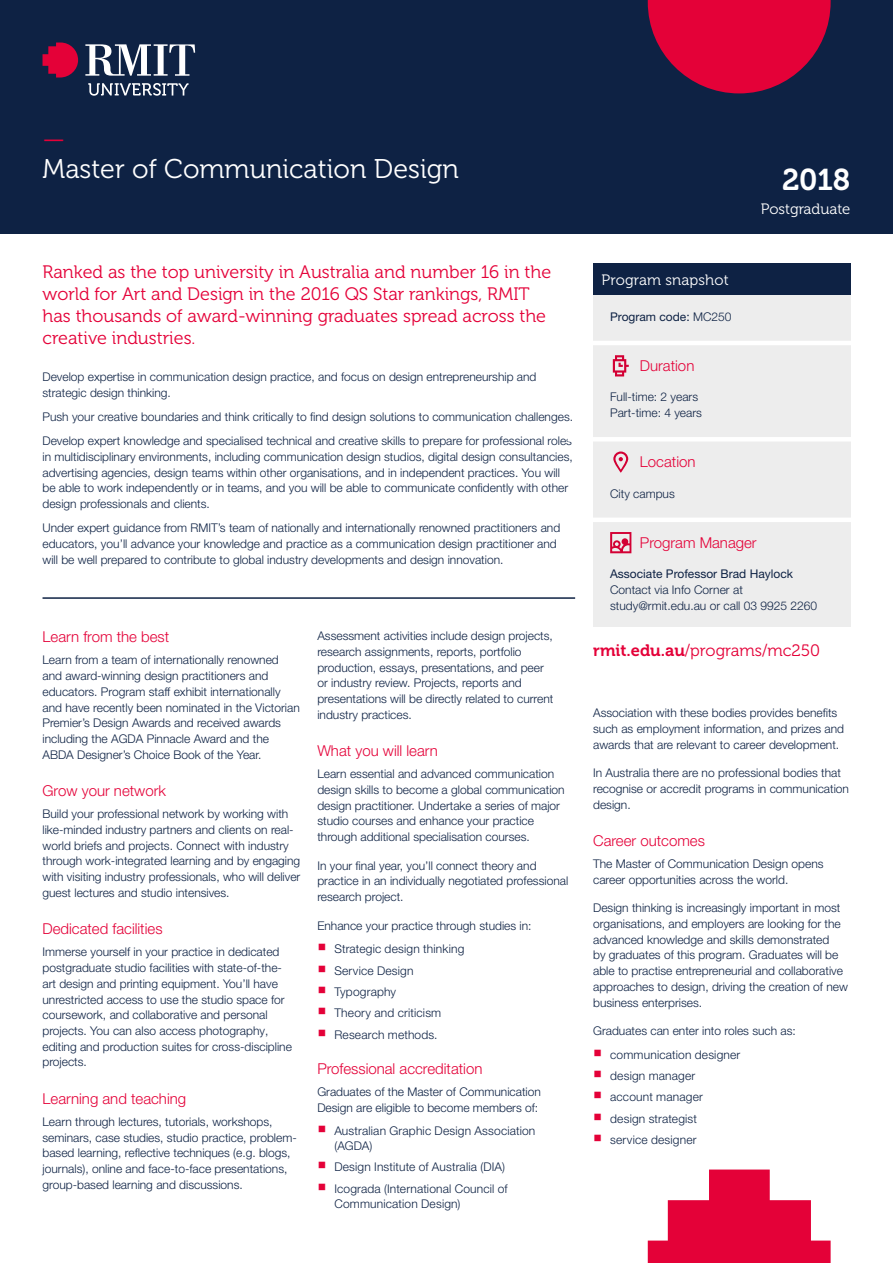
<style>
.page{position:relative;width:893px;height:1263px;background:#fff}
.page>*{position:absolute;margin:0;border:0;box-sizing:border-box;transform-origin:0 0}
.t1{font:30px "Museo 700";color:#fff}
.t2{font:27px "Museo 300";color:#fff}
.t3{font:27px "Museo 300";color:#e40138}
.t4{font:18px/21.8px "Museo 300";color:#e40138}
.t5{font:16.5px "Museo 300";color:#e40138}
.t6{font:300 15px "Helvetica Neue LT Pro";color:#e40138}
.t7{font:15px "Museo 300";color:#fff}
.t8{font:300 12px/15.8px "Helvetica Neue LT Pro";color:#0e2244}
.t9{font:12px "Helvetica Neue LT Pro";color:#0e2244}
.s1{color:#e40138}
.s2{font-weight:300}
.s3{font-family:"Museo 700"}
</style>
<div class="page">
<div style="left:0;top:0;width:893px;height:234px;background:#0e2244"></div>
<svg style="left:43px;top:43px;width:35px;height:35px"></svg>
<svg style="left:85px;top:44px;width:110px;height:32px"></svg>
<svg style="left:88px;top:83px;width:101px;height:13px"></svg>
<svg style="left:648px;top:1169px;width:183px;height:94px"></svg>
<svg style="left:648px;top:0;width:183px;height:93px"></svg>
<hr style="left:43px;top:597px;width:532px;height:2px;background:#0e2244">
<div style="left:593px;top:295px;width:257px;height:332px;background:#ededed"></div>
<hr style="left:568px;top:341px;width:308px;height:4px;background:#fff">
<hr style="left:568px;top:437px;width:308px;height:4px;background:#fff">
<hr style="left:568px;top:518px;width:308px;height:4px;background:#fff">
<svg style="left:613px;top:355px;width:16px;height:21px"></svg>
<svg style="left:613px;top:451px;width:15px;height:22px"></svg>
<svg style="left:610px;top:532px;width:21px;height:21px"></svg>
<div style="left:593px;top:264px;width:257px;height:31px;background:#0e2244"></div>
<h2 class="t3" style="left:43px;top:124px;width:24px">—</h2>
<h2 class="t2" style="left:43px;top:154px;width:418px">Master of Communication Design</h2>
<h3 class="t4" style="left:43px;top:262px;width:510px">Ranked as the top university in Australia and number 16 in the world for Art and Design in the 2016 QS Star rankings, RMIT has thousands of award-winning graduates spread across the creative industries.</h3>
<p class="t8" style="left:43px;top:368px;width:495px">Develop expertise in communication design practice, and focus on design entrepreneurship and strategic design thinking.</p>
<p class="t8" style="left:43px;top:404px;width:532px;line-height:24.3px">Push your creative boundaries and think critically to find design solutions to communication challenges.<br>Develop expert knowledge and specialised technical and creative skills to prepare for professional roles</p>
<p class="t8" style="left:43px;top:448px;width:532px">in multidisciplinary environments, including communication design studios, digital design consultancies, advertising agencies, design teams within other organisations, and in independent practices. You will be able to work independently or in teams, and you will be able to communicate confidently with other design professionals and clients.</p>
<p class="t8" style="left:43px;top:520px;width:519px">Under expert guidance from RMIT’s team of nationally and internationally renowned practitioners and educators, you’ll advance your knowledge and practice as a communication design practitioner and will be well prepared to contribute to global industry developments and design innovation.</p>
<p class="t6" style="left:43px;top:628px;width:128px">Learn from the best</p>
<p class="t8" style="left:43px;top:652px;width:259px">Learn from a team of internationally renowned and award-winning design practitioners and educators. Program staff exhibit internationally and have recently been nominated in the Victorian Premier’s Design Awards and received awards including the AGDA Pinnacle Award and the ABDA Designer’s Choice Book of the Year.</p>
<p class="t6" style="left:43px;top:782px;width:125px">Grow your network</p>
<p class="t8" style="left:43px;top:806px;width:259px">Build your professional network by working with like-minded industry partners and clients on real&shy;world briefs and projects. Connect with industry through work-integrated learning and by engaging with visiting industry professionals, who will deliver guest lectures and studio intensives.</p>
<p class="t6" style="left:43px;top:920px;width:122px">Dedicated facilities</p>
<p class="t8" style="left:43px;top:944px;width:251px">Immerse yourself in your practice in dedicated postgraduate studio facilities with state-of-the&shy;art design and printing equipment. You’ll have unrestricted access to use the studio space for coursework, and collaborative and personal projects. You can also access photography, editing and production suites for cross-discipline projects.</p>
<p class="t6" style="left:43px;top:1089px;width:145px">Learning and teaching</p>
<p class="t8" style="left:43px;top:1113px;width:256px">Learn through lectures, tutorials, workshops, seminars, case studies, studio practice, problem&shy;based learning, reflective techniques (e.g. blogs, journals), online and face-to-face presentations, group-based learning and discussions.</p>
<p class="t8" style="left:317px;top:628px;width:238px">Assessment activities include design projects, research assignments, reports, portfolio production, essays, presentations, and peer or industry review. Projects, reports and presentations will be directly related to current industry practices.</p>
<p class="t6" style="left:317px;top:741px;width:122px">What you will learn</p>
<p class="t8" style="left:317px;top:766px;width:249px">Learn essential and advanced communication design skills to become a global communication design practitioner. Undertake a series of major studio courses and enhance your practice through additional specialisation courses.</p>
<p class="t8" style="left:317px;top:857px;width:252px">In your final year, you’ll connect theory and practice in an individually negotiated professional research project.</p>
<p class="t8" style="left:317px;top:917px;width:216px">Enhance your practice through studies in:</p>
<p class="t8" style="left:317px;top:941px;width:148px"><span class="s1">○</span> Strategic design thinking</p>
<p class="t8" style="left:317px;top:962px;width:98px"><span class="s1">○</span> Service Design</p>
<p class="t8" style="left:317px;top:983px;width:80px"><span class="s1">○</span> Typography</p>
<p class="t8" style="left:317px;top:1005px;width:125px"><span class="s1">○</span> Theory and criticism</p>
<p class="t8" style="left:317px;top:1026px;width:122px"><span class="s1">○</span> Research methods.</p>
<p class="t6" style="left:317px;top:1059px;width:167px">Professional accreditation</p>
<p class="t8" style="left:317px;top:1083px;width:225px">Graduates of the Master of Communication<br>Design are eligible to become members of:</p>
<p class="t8" style="left:334px;top:1123px;width:203px;line-height:15px;text-indent:-17px"><span class="s1">○</span> Australian Graphic Design Association (AGDA)</p>
<p class="t8" style="left:317px;top:1159px;width:189px"><span class="s1">○</span> Design Institute of Australia (DIA)</p>
<p class="t8" style="left:334px;top:1181px;width:175px;line-height:15px;text-indent:-17px"><span class="s1">○</span> Icograda (International Council of<br>Communication Design)</p>
<p class="t7" style="left:602px;top:272px;width:129px">Program snapshot</p>
<h1 class="t1" style="left:782px;top:163px;width:70px">2018</h1>
<p class="t7" style="left:761px;top:201px;width:91px">Postgraduate</p>
<p class="t9" style="left:610px;top:309px;width:123px">Program code: <span class="s2">MC250</span></p>
<p class="t6" style="left:640px;top:356px;width:56px">Duration</p>
<p class="t8" style="left:610px;top:389px;width:93px">Full-time: 2 years<br>Part-time: 4 years</p>
<p class="t6" style="left:640px;top:452px;width:57px">Location</p>
<p class="t8" style="left:610px;top:485px;width:66px">City campus</p>
<p class="t6" style="left:640px;top:533px;width:118px">Program Manager</p>
<p class="t9" style="left:610px;top:567px;width:184px">Associate Professor Brad Haylock</p>
<p class="t8" style="left:610px;top:581px;width:209px">Contact via Info Corner at study@rmit.edu.au or call 03 9925 2260</p>
<h3 class="t5" style="left:593px;top:641px;width:228px"><span class="s3">rmit.edu.au</span>/programs/mc250</h3>
<p class="t8" style="left:593px;top:705px;width:252px">Association with these bodies provides benefits such as employment information, and prizes and awards that are relevant to career development.</p>
<p class="t8" style="left:593px;top:765px;width:257px">In Australia there are no professional bodies that recognise or accredit programs in communication design.</p>
<p class="t6" style="left:593px;top:831px;width:113px">Career outcomes</p>
<p class="t8" style="left:593px;top:855px;width:232px">The Master of Communication Design opens career opportunities across the world.</p>
<p class="t8" style="left:593px;top:900px;width:256px">Design thinking is increasingly important in most organisations, and employers are looking for the advanced knowledge and skills demonstrated<br>by graduates of this program. Graduates will be able to practise entrepreneurial and collaborative approaches to design, driving the creation of new business enterprises.</p>
<p class="t8" style="left:593px;top:1023px;width:204px">Graduates can enter into roles such as:</p>
<p class="t8" style="left:593px;top:1046px;width:149px"><span class="s1">○</span> communication designer</p>
<p class="t8" style="left:593px;top:1067px;width:104px"><span class="s1">○</span> design manager</p>
<p class="t8" style="left:593px;top:1089px;width:111px"><span class="s1">○</span> account manager</p>
<p class="t8" style="left:593px;top:1110px;width:105px"><span class="s1">○</span> design strategist</p>
<p class="t8" style="left:593px;top:1132px;width:105px"><span class="s1">○</span> service designer</p>
</div>
